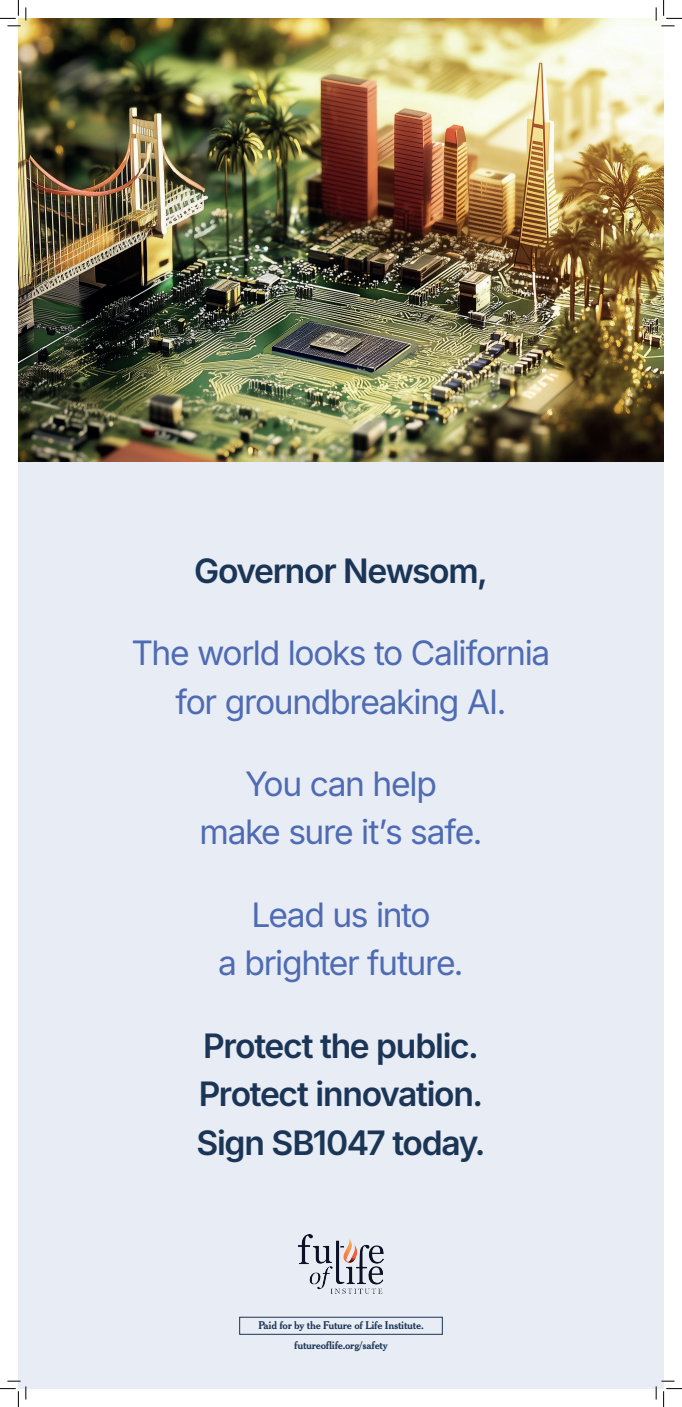
<style>
.page{position:relative;width:682px;height:1407px;background:#fff}
.page>*{position:absolute;margin:0;border:0;box-sizing:border-box;transform-origin:0 0}
.t1{font:33.6px/48.7px "Inter";letter-spacing:-.04em;color:#4e6bb3;text-align:center}
.t2{font:600 33.6px/48.7px "Inter";letter-spacing:-.04em;color:#1b3556}
.t3{font:10.5px/20.7px "Cheltenham BT Bold Headline";letter-spacing:-.025em;color:#1b3556;text-align:center}
</style>
<div class="page">
<div style="left:18px;top:18px;width:645px;height:1370px;background:#e8ecf4"></div>
<img style="left:18px;top:18px;width:645px;height:443px">
<img style="left:298px;top:1234px;width:86px;height:58px">
<div style="left:239px;top:1316px;width:203px;height:18px;border:1px solid #1b3556"></div>
<svg style="left:0;top:0;width:27px;height:27px"></svg>
<svg style="left:0;top:1380px;width:27px;height:26px"></svg>
<svg style="left:655px;top:0;width:27px;height:27px"></svg>
<svg style="left:655px;top:1380px;width:27px;height:26px"></svg>
<p class="t2" style="left:194px;top:545px;width:295px">Governor Newsom,</p>
<p class="t1" style="left:131px;top:627px;width:420px">The world looks to California for groundbreaking AI.</p>
<p class="t1" style="left:200px;top:758px;width:284px">You can help<br>make sure it’s safe.</p>
<p class="t1" style="left:218px;top:889px;width:247px">Lead us into<br>a brighter future.</p>
<p class="t2" style="left:196px;top:1020px;width:290px">Protect the public.<br>Protect innovation.<br>Sign SB1047 today.</p>
<p class="t3" style="left:258px;top:1314px;width:167px">Paid for by the Future of Life Institute. futureoflife.org/safety</p>
</div>
